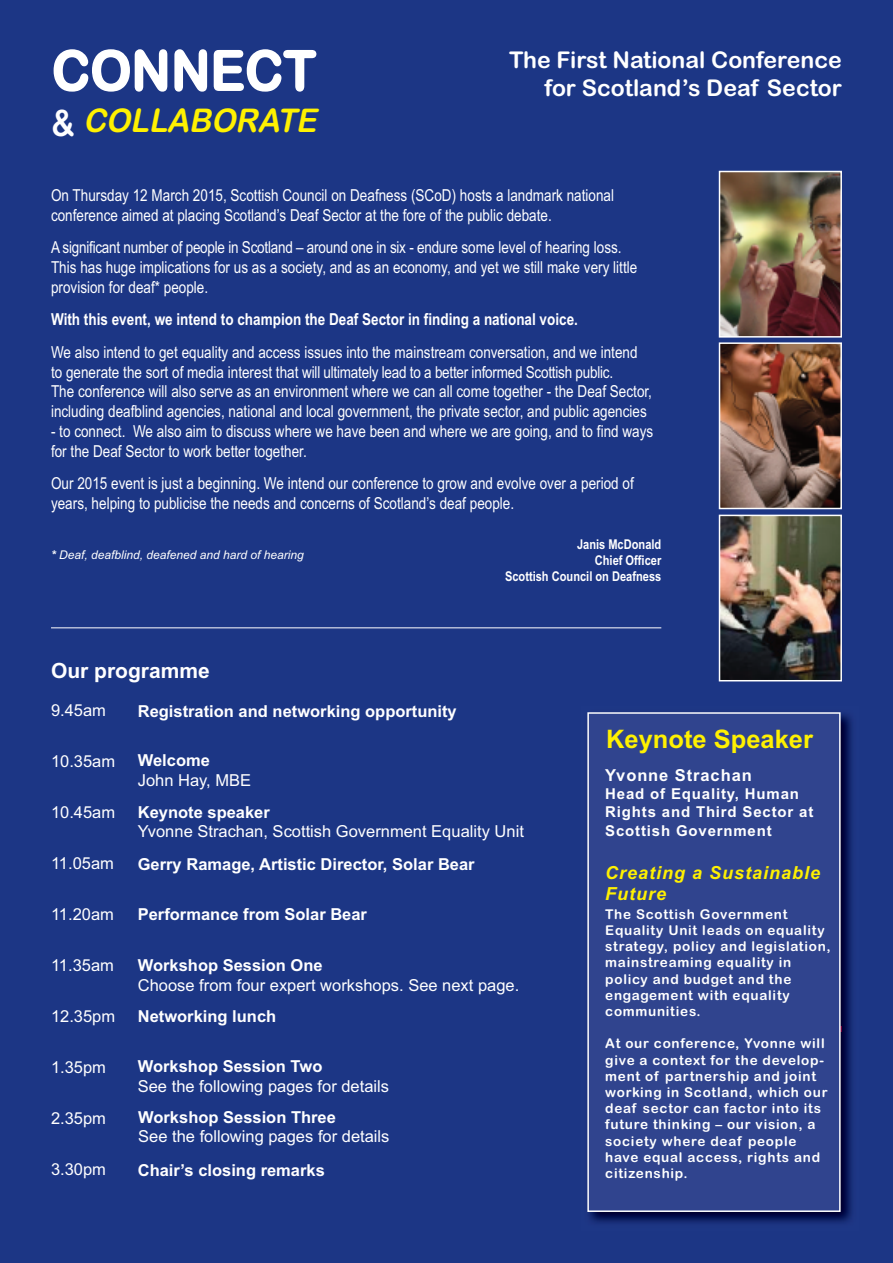
<style>
.page{position:relative;width:893px;height:1263px;background:#1c3685}
.page>*{position:absolute;margin:0;border:0;box-sizing:border-box;transform-origin:0 0}
.t1{font:55.05px "Arial Rounded MT Bold";color:#fff;scale:.95 1}
.t2{font:italic 32.7px "Arial Rounded MT Bold";color:#fff101;scale:.94 1}
.t3{font:700 25.5px "Arial";color:#fff101}
.t4{font:23.1px/27.8px "Arial Rounded MT Bold";color:#fff;text-align:right}
.t5{font:700 21px "Arial";color:#fff}
.t6{font:italic 700 18px/21.6px "Arial";letter-spacing:.055em;color:#fff101}
.t7{font:16.5px/19.8px "Arial Narrow";color:#fff}
.t8{font:16.5px "Arial";color:#fff}
.t9{font:700 16.5px "Arial";color:#fff}
.t10{font:700 16.5px "Arial Narrow";color:#fff}
.t11{font:700 16.5px "Arial";letter-spacing:.055em;color:#fff}
.t12{font:700 15px/18.6px "Arial";letter-spacing:.055em;color:#fff}
.t13{font:13.5px/16.2px "Arial Rounded MT Bold";letter-spacing:.055em;color:#fff}
.t14{font:700 13.5px/16.2px "Arial Narrow";color:#fff;text-align:right}
.t15{font:italic 12px "Arial";color:#fff}
.s1{font-style:normal;font-size:36.45px;color:#fff}
.s2{font-weight:700}
</style>
<div class="page">
<img style="left:722px;top:345px;width:117px;height:161px">
<div style="left:719px;top:342px;width:123px;height:167px;border:2px solid #fff"></div>
<img style="left:722px;top:518px;width:117px;height:160px">
<div style="left:719px;top:515px;width:123px;height:166px;border:2px solid #fff"></div>
<img style="left:722px;top:174px;width:117px;height:161px">
<div style="left:719px;top:171px;width:123px;height:167px;border:2px solid #fff"></div>
<hr style="left:51px;top:628px;width:610px;height:1px;background:#fff">
<img style="left:588px;top:713px;width:264px;height:510px">
<div style="left:589px;top:714px;width:250px;height:496px;background:#30448e"></div>
<div style="left:587px;top:712px;width:254px;height:500px;border:2px solid #fff"></div>
<h1 class="t1" style="left:52px;top:39px;width:280px">CONNECT</h1>
<h2 class="t2" style="left:51px;top:102px;width:292px"><span class="s1">&amp;</span> COLLABORATE</h2>
<h3 class="t4" style="left:509px;top:46px;width:334px">The First National Conference for Scotland’s Deaf Sector</h3>
<p class="t7" style="left:51px;top:186px;width:565px">On Thursday 12 March 2015, Scottish Council on Deafness (SCoD) hosts a landmark national conference aimed at placing Scotland’s Deaf Sector at the fore of the public debate.</p>
<p class="t7" style="left:51px;top:238px;width:588px">A significant number of people in Scotland – around one in six - endure some level of hearing loss.<br>This has huge implications for us as a society, and as an economy, and yet we still make very little provision for deaf* people.</p>
<p class="t10" style="left:51px;top:310px;width:528px">With this event, we intend to champion the Deaf Sector in finding a national voice.</p>
<p class="t7" style="left:51px;top:342px;width:602px">We also intend to get equality and access issues into the mainstream conversation, and we intend to generate the sort of media interest that will ultimately lead to a better informed Scottish public.<br>The conference will also serve as an environment where we can all come together - the Deaf Sector, including deafblind agencies, national and local government, the private sector, and public agencies</p>
<p class="t7" style="left:51px;top:421px;width:604px">- to connect. We also aim to discuss where we have been and where we are going, and to find ways for the Deaf Sector to work better together.</p>
<p class="t7" style="left:51px;top:474px;width:584px">Our 2015 event is just a beginning. We intend our conference to grow and evolve over a period of years, helping to publicise the needs and concerns of Scotland’s deaf people.</p>
<p class="t14" style="left:505px;top:536px;width:158px">Janis McDonald<br>Chief Officer<br>Scottish Council on Deafness</p>
<p class="t15" style="left:51px;top:548px;width:254px"><span class="s2">*</span> Deaf, deafblind, deafened and hard of hearing</p>
<p class="t5" style="left:51px;top:658px;width:160px">Our programme</p>
<p class="t8" style="left:51px;top:701px;width:57px">9.45am</p>
<p class="t8" style="left:51px;top:752px;width:66px">10.35am</p>
<p class="t8" style="left:51px;top:803px;width:66px">10.45am</p>
<p class="t8" style="left:51px;top:854px;width:64px">11.05am</p>
<p class="t8" style="left:51px;top:905px;width:64px">11.20am</p>
<p class="t8" style="left:51px;top:956px;width:64px">11.35am</p>
<p class="t8" style="left:51px;top:1007px;width:66px">12.35pm</p>
<p class="t8" style="left:51px;top:1058px;width:57px">1.35pm</p>
<p class="t8" style="left:51px;top:1109px;width:57px">2.35pm</p>
<p class="t8" style="left:51px;top:1160px;width:57px">3.30pm</p>
<p class="t9" style="left:138px;top:701px;width:320px">Registration and networking opportunity</p>
<p class="t9" style="left:138px;top:751px;width:74px">Welcome</p>
<p class="t8" style="left:138px;top:770px;width:115px">John Hay, MBE</p>
<p class="t9" style="left:138px;top:802px;width:134px">Keynote speaker</p>
<p class="t8" style="left:138px;top:822px;width:388px">Yvonne Strachan, Scottish Government Equality Unit</p>
<p class="t9" style="left:138px;top:854px;width:338px">Gerry Ramage, Artistic Director, Solar Bear</p>
<p class="t9" style="left:138px;top:904px;width:231px">Performance from Solar Bear</p>
<p class="t9" style="left:138px;top:956px;width:186px">Workshop Session One</p>
<p class="t8" style="left:138px;top:976px;width:383px">Choose from four expert workshops. See next page.</p>
<p class="t9" style="left:138px;top:1006px;width:140px">Networking lunch</p>
<p class="t9" style="left:138px;top:1057px;width:186px">Workshop Session Two</p>
<p class="t8" style="left:138px;top:1076px;width:253px">See the following pages for details</p>
<p class="t9" style="left:138px;top:1107px;width:199px">Workshop Session Three</p>
<p class="t8" style="left:138px;top:1127px;width:253px">See the following pages for details</p>
<p class="t9" style="left:138px;top:1160px;width:189px">Chair’s closing remarks</p>
<h3 class="t3" style="left:606px;top:725px;width:208px">Keynote Speaker</h3>
<p class="t11" style="left:605px;top:765px;width:148px">Yvonne Strachan</p>
<p class="t12" style="left:605px;top:785px;width:210px">Head of Equality, Human<br>Rights and Third Sector at<br>Scottish Government</p>
<p class="t6" style="left:605px;top:862px;width:216px">Creating a Sustainable<br>Future</p>
<p class="t13" style="left:605px;top:906px;width:227px">The Scottish Government<br>Equality Unit leads on equality strategy, policy and legislation, mainstreaming equality in policy and budget and the engagement with equality communities.</p>
<p class="t13" style="left:605px;top:1035px;width:224px">At our conference, Yvonne will give a context for the develop&shy;ment of partnership and joint working in Scotland, which our deaf sector can factor into its future thinking – our vision, a society where deaf people have equal access, rights and citizenship.</p>
</div>
